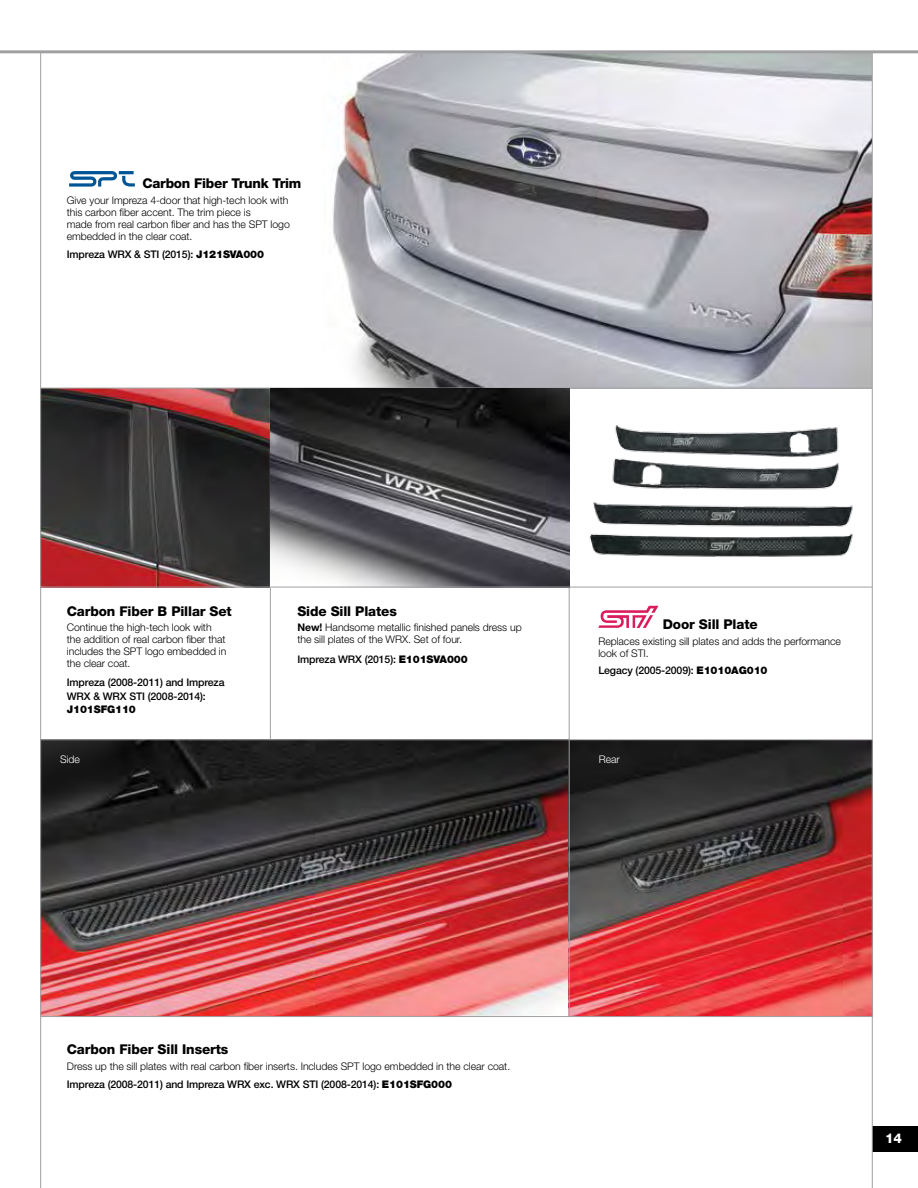
<style>
.page{position:relative;width:918px;height:1188px;background:#fff}
.page>*{position:absolute;margin:0;border:0;box-sizing:border-box;transform-origin:0 0}
.t1{font:800 13.5px "Helvetica Neue";letter-spacing:-.01em;color:#000}
.t2{font:800 13.5px "Helvetica Neue";color:#fff}
.t3{font:300 10.5px/12px "Helvetica Neue";letter-spacing:-.005em;color:#000}
.t4{font:500 10.5px/13.5px "Helvetica Neue";letter-spacing:-.01em;color:#000}
.t5{font:900 10.5px "Helvetica Neue";letter-spacing:-.01em;color:#000}
.t6{font:300 10.5px "Helvetica Neue";letter-spacing:-.005em;color:#fff}
.s1{font-weight:900}
.s2{font-weight:700}
.s3{font-weight:500}
</style>
<div class="page">
<img style="left:323px;top:53px;width:549px;height:335px">
<hr style="left:0;top:50px;width:918px;height:3px;background:#a1a1a4">
<div style="left:872px;top:1126px;width:46px;height:25px;background:#000"></div>
<img style="left:578px;top:425px;width:279px;height:162px">
<svg style="left:598px;top:606px;width:60px;height:22px"></svg>
<img style="left:41px;top:740px;width:831px;height:276px">
<img style="left:41px;top:389px;width:229px;height:198px">
<hr style="left:40px;top:388px;width:833px;height:1px;background:#a1a1a4">
<hr style="left:40px;top:739px;width:833px;height:1px;background:#a1a1a4">
<hr style="left:40px;top:1016px;width:833px;height:1px;background:#a1a1a4">
<hr style="left:569px;top:388px;width:1px;height:628px;background:#a1a1a4">
<hr style="left:270px;top:388px;width:1px;height:351px;background:#a1a1a4">
<hr style="left:40px;top:52px;width:1px;height:1136px;background:#a1a1a4">
<hr style="left:872px;top:52px;width:1px;height:1136px;background:#a1a1a4">
<svg style="left:271px;top:388px;width:299px;height:199px;background:#504f52"></svg>
<hr style="left:40px;top:587px;width:833px;height:1px;background:#a1a1a4">
<svg style="left:69px;top:171px;width:66px;height:16px"></svg>
<p class="t1" style="left:143px;top:175px;width:160px">Carbon Fiber Trunk Trim</p>
<p class="t3" style="left:67px;top:194px;width:224px">Give your Impreza 4-door that high-tech look with this carbon fiber accent. The trim piece is<br>made from real carbon fiber and has the SPT logo embedded in the clear coat.</p>
<p class="t4" style="left:67px;top:248px;width:199px">Impreza WRX &amp; STI (2015): <span class="s1">J121SVA000</span></p>
<p class="t1" style="left:67px;top:603px;width:167px">Carbon Fiber B Pillar Set</p>
<p class="t3" style="left:67px;top:621px;width:161px">Continue the high-tech look with the addition of real carbon fiber that includes the SPT logo embedded in the clear coat.</p>
<p class="t4" style="left:67px;top:676px;width:159px">Impreza (2008-2011) and Impreza<br>WRX &amp; WRX STI (2008-2014):</p>
<p class="t5" style="left:67px;top:703px;width:71px">J101SFG110</p>
<p class="t1" style="left:297px;top:603px;width:101px">Side Sill Plates</p>
<p class="t3" style="left:297px;top:621px;width:226px"><span class="s2">New!</span> Handsome metallic finished panels dress up the sill plates of the WRX. Set of four.</p>
<p class="t4" style="left:297px;top:652px;width:172px">Impreza WRX (2015): <span class="s1">E101SVA000</span></p>
<p class="t1" style="left:663px;top:616px;width:96px">Door Sill Plate</p>
<p class="t3" style="left:598px;top:635px;width:244px">Replaces existing sill plates and adds the performance look of STI.</p>
<p class="t4" style="left:598px;top:663px;width:171px">Legacy (2005-2009): <span class="s1">E1010AG010</span></p>
<p class="t6" style="left:60px;top:753px;width:21px">Side</p>
<p class="t6" style="left:599px;top:753px;width:23px">Rear</p>
<p class="t1" style="left:67px;top:1041px;width:163px">Carbon Fiber Sill Inserts</p>
<p class="t3" style="left:67px;top:1056px;width:445px;line-height:18.9px">Dress up the sill plates with real carbon fiber inserts. Includes SPT logo embedded in the clear coat.<br><span class="s3">Impreza (2008-2011) and Impreza WRX exc. WRX STI (2008-2014):</span> <span class="s1">E101SFG000</span></p>
<p class="t2" style="left:885px;top:1130px;width:19px">14</p>
</div>
